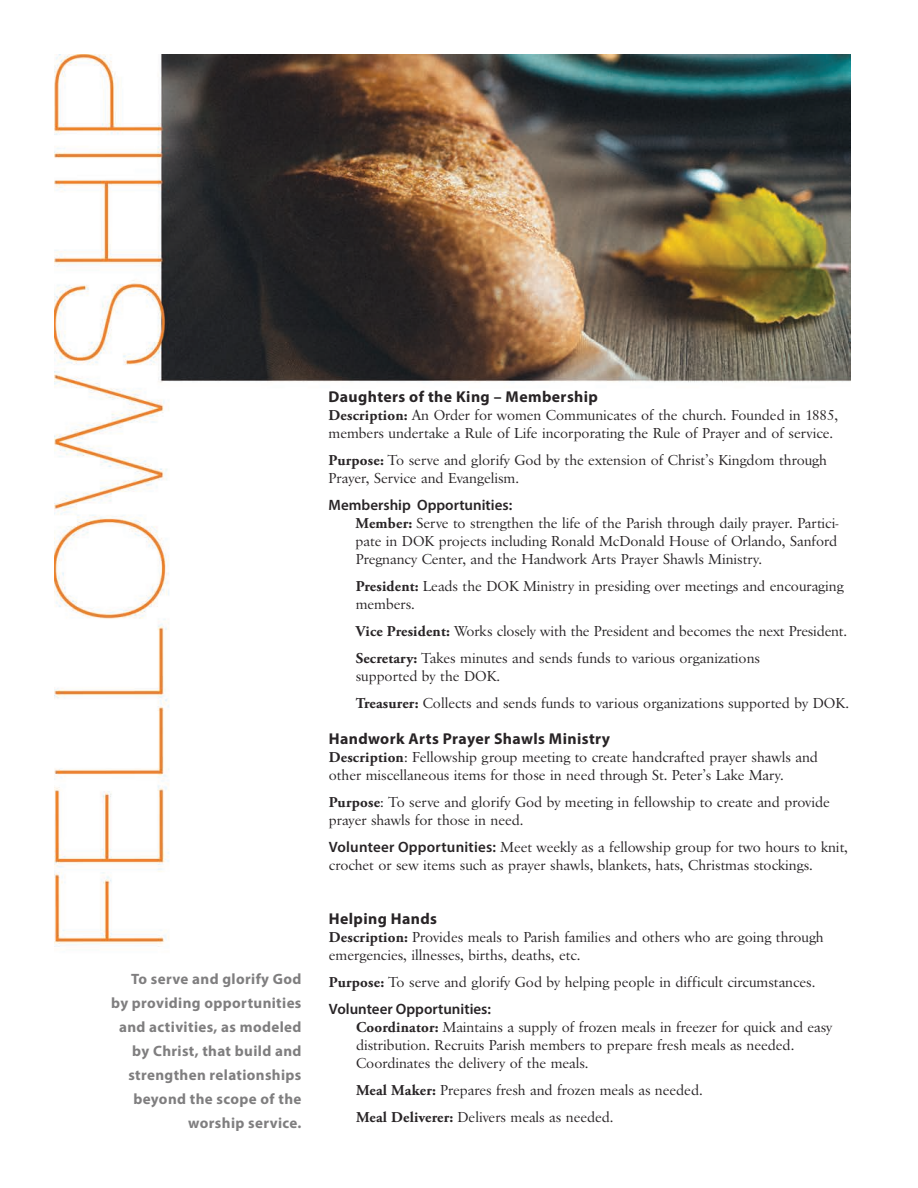
<style>
.page{position:relative;width:918px;height:1188px;background:#fff}
.page>*{position:absolute;margin:0;border:0;box-sizing:border-box;transform-origin:0 0}
.t1{font:700 15.75px "Myriad Pro";letter-spacing:.025em;color:#282426}
.t2{font:15px/18px "Savoy";color:#282426}
.t3{font:700 15px/24px "Myriad Pro";letter-spacing:.025em;color:#7f7e7f;text-align:right}
.t4{font:600 15px "Myriad Pro";color:#282426}
.s1{font-family:"Adobe Garamond Pro";font-weight:700}
.s2{font-family:"Myriad Pro";font-weight:600}
</style>
<div class="page">
<img style="left:54px;top:54px;width:796px;height:893px">
<p class="t3" style="left:111px;top:968px;width:192px">To serve and glorify God by providing opportunities and activities, as modeled by Christ, that build and strengthen relationships beyond the scope of the worship service.</p>
<p class="t1" style="left:329px;top:391px;width:271px">Daughters of the King – Membership</p>
<p class="t2" style="left:329px;top:406px;width:511px"><span class="s1">Description:</span> An Order for women Communicates of the church. Founded in 1885, members undertake a Rule of Life incorporating the Rule of Prayer and of service.</p>
<p class="t2" style="left:329px;top:451px;width:500px"><span class="s1">Purpose:</span> To serve and glorify God by the extension of Christ’s Kingdom through<br>Prayer, Service and Evangelism.</p>
<p class="t4" style="left:329px;top:499px;width:185px">Membership Opportunities:</p>
<p class="t2" style="left:356px;top:514px;width:484px;text-align:justify"><span class="s1">Member:</span> Serve to strengthen the life of the Parish through daily prayer. Partici&shy;pate in DOK projects including Ronald McDonald House of Orlando, Sanford Pregnancy Center, and the Handwork Arts Prayer Shawls Ministry.</p>
<p class="t2" style="left:356px;top:577px;width:489px"><span class="s1">President:</span> Leads the DOK Ministry in presiding over meetings and encouraging members.</p>
<p class="t2" style="left:356px;top:617px;width:493px;line-height:27px"><span class="s1">Vice President:</span> Works closely with the President and becomes the next President.<br><span class="s1">Secretary:</span> Takes minutes and sends funds to various organizations</p>
<p class="t2" style="left:356px;top:662px;width:495px;line-height:26.8px">supported by the DOK.<br><span class="s1">Treasurer:</span> Collects and sends funds to various organizations supported by DOK.</p>
<p class="t1" style="left:329px;top:733px;width:283px">Handwork Arts Prayer Shawls Ministry</p>
<p class="t2" style="left:329px;top:748px;width:491px"><span class="s1">Description</span>: Fellowship group meeting to create handcrafted prayer shawls and other miscellaneous items for those in need through St. Peter’s Lake Mary.</p>
<p class="t2" style="left:329px;top:793px;width:503px"><span class="s1">Purpose</span>: To serve and glorify God by meeting in fellowship to create and provide prayer shawls for those in need.</p>
<p class="t2" style="left:329px;top:838px;width:521px"><span class="s2">Volunteer Opportunities:</span> Meet weekly as a fellowship group for two hours to knit, crochet or sew items such as prayer shawls, blankets, hats, Christmas stockings.</p>
<p class="t1" style="left:329px;top:913px;width:110px">Helping Hands</p>
<p class="t2" style="left:329px;top:928px;width:496px"><span class="s1">Description:</span> Provides meals to Parish families and others who are going through emergencies, illnesses, births, deaths, etc.</p>
<p class="t2" style="left:329px;top:973px;width:488px"><span class="s1">Purpose:</span> To serve and glorify God by helping people in difficult circumstances.</p>
<p class="t4" style="left:329px;top:1003px;width:164px">Volunteer Opportunities:</p>
<p class="t2" style="left:356px;top:1018px;width:478px"><span class="s1">Coordinator:</span> Maintains a supply of frozen meals in freezer for quick and easy distribution. Recruits Parish members to prepare fresh meals as needed.<br>Coordinates the delivery of the meals.</p>
<p class="t2" style="left:356px;top:1076px;width:348px;line-height:27px"><span class="s1">Meal Maker:</span> Prepares fresh and frozen meals as needed.<br><span class="s1">Meal Deliverer:</span> Delivers meals as needed.</p>
</div>
